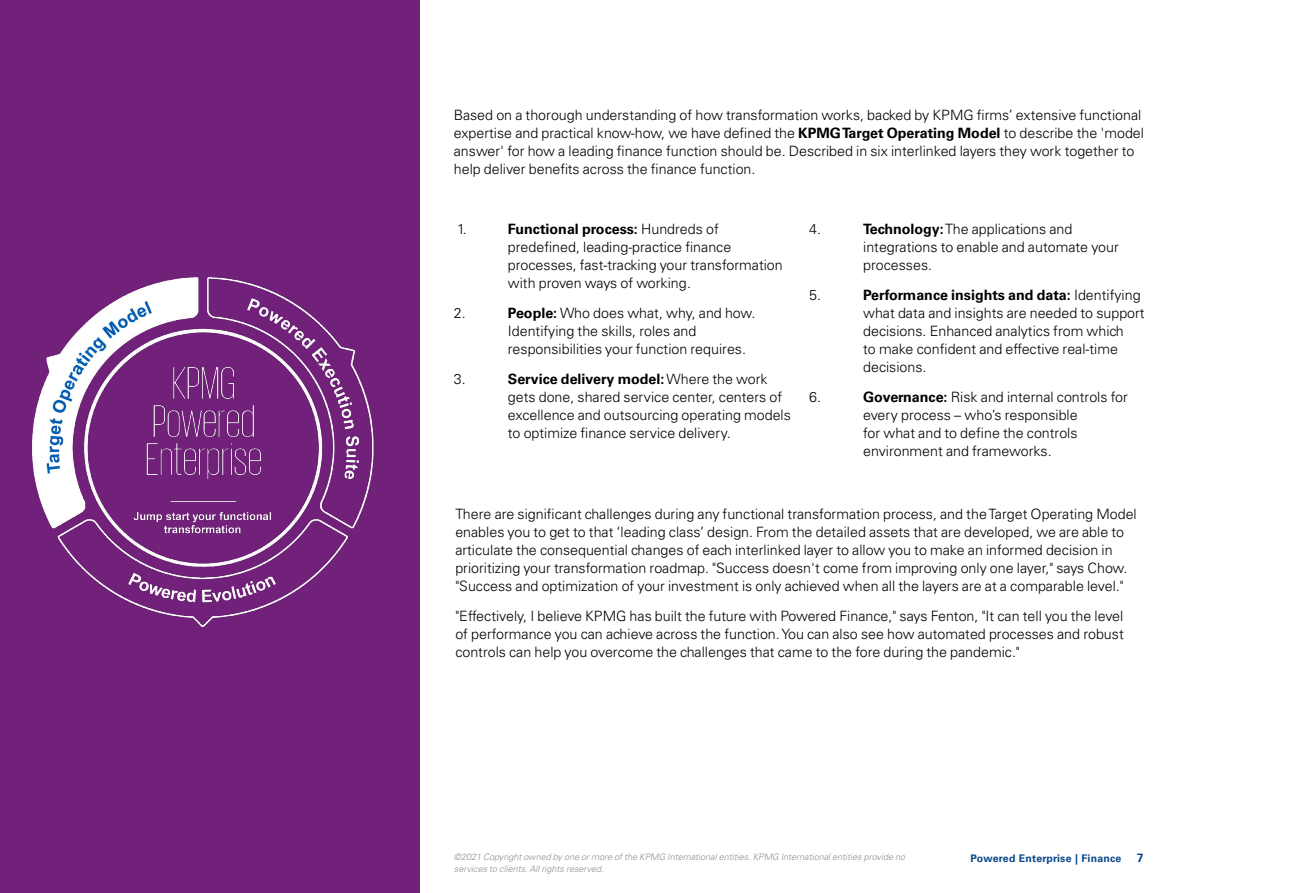
<style>
.page{position:relative;width:1289px;height:893px;background:#fff}
.page>*{position:absolute;margin:0;border:0;box-sizing:border-box;transform-origin:0 0}
.t1{font:300 14.25px/18px "Univers LT Std";color:#000}
.t2{font:700 12px "Univers LT Std";color:#09478b}
.t3{font:700 10.5px "Univers LT Std";letter-spacing:.025em;color:#09478b}
.t4{font:italic 300 9px/12px "Univers LT Std";color:#8e8f8f}
.s1{font-weight:700}
</style>
<div class="page">
<div style="left:0;top:0;width:419px;height:893px;background:#72217b"></div>
<img style="left:32px;top:277px;width:342px;height:351px">
<p class="t1" style="left:454px;top:106px;width:691px">Based on a thorough understanding of how transformation works, backed by KPMG firms’ extensive functional expertise and practical know-how, we have defined the <span class="s1">KPMG Target Operating Model</span> to describe the 'model answer' for how a leading finance function should be. Described in six interlinked layers they work together to help deliver benefits across the finance function.</p>
<p class="t1" style="left:457px;top:220px;width:11px">1.</p>
<p class="t1" style="left:508px;top:220px;width:276px"><span class="s1">Functional process:</span> Hundreds of predefined, leading-practice finance processes, fast-tracking your transformation with proven ways of working.</p>
<p class="t1" style="left:454px;top:304px;width:13px">2.</p>
<p class="t1" style="left:508px;top:304px;width:249px"><span class="s1">People:</span> Who does what, why, and how.<br>Identifying the skills, roles and responsibilities your function requires.</p>
<p class="t1" style="left:454px;top:370px;width:13px">3.</p>
<p class="t1" style="left:508px;top:370px;width:284px"><span class="s1">Service delivery model:</span> Where the work gets done, shared service center, centers of excellence and outsourcing operating models to optimize finance service delivery.</p>
<p class="t1" style="left:809px;top:220px;width:13px">4.</p>
<p class="t1" style="left:863px;top:220px;width:257px"><span class="s1">Technology:</span> The applications and integrations to enable and automate your processes.</p>
<p class="t1" style="left:809px;top:286px;width:13px">5.</p>
<p class="t1" style="left:863px;top:286px;width:283px"><span class="s1">Performance insights and data:</span> Identifying what data and insights are needed to support decisions. Enhanced analytics from which<br>to make confident and effective real-time decisions.</p>
<p class="t1" style="left:809px;top:388px;width:13px">6.</p>
<p class="t1" style="left:863px;top:388px;width:266px"><span class="s1">Governance:</span> Risk and internal controls for every process – who’s responsible<br>for what and to define the controls environment and frameworks.</p>
<p class="t1" style="left:455px;top:505px;width:683px">There are significant challenges during any functional transformation process, and the Target Operating Model enables you to get to that ‘leading class’ design. From the detailed assets that are developed, we are able to articulate the consequential changes of each interlinked layer to allow you to make an informed decision in prioritizing your transformation roadmap. "Success doesn't come from improving only one layer," says Chow. "Success and optimization of your investment is only achieved when all the layers are at a comparable level."</p>
<p class="t1" style="left:455px;top:607px;width:670px;text-align:justify">"Effectively, I believe KPMG has built the future with Powered Finance," says Fenton, "It can tell you the level of performance you can achieve across the function. You can also see how automated processes and robust controls can help you overcome the challenges that came to the fore during the pandemic."</p>
<p class="t4" style="left:454px;top:850px;width:453px">©2021 Copyright owned by one or more of the KPMG International entities. KPMG International entities provide no services to clients. All rights reserved.</p>
<p class="t3" style="left:970px;top:852px;width:152px">Powered Enterprise | Finance</p>
<p class="t2" style="left:1136px;top:851px;width:8px">7</p>
</div>
